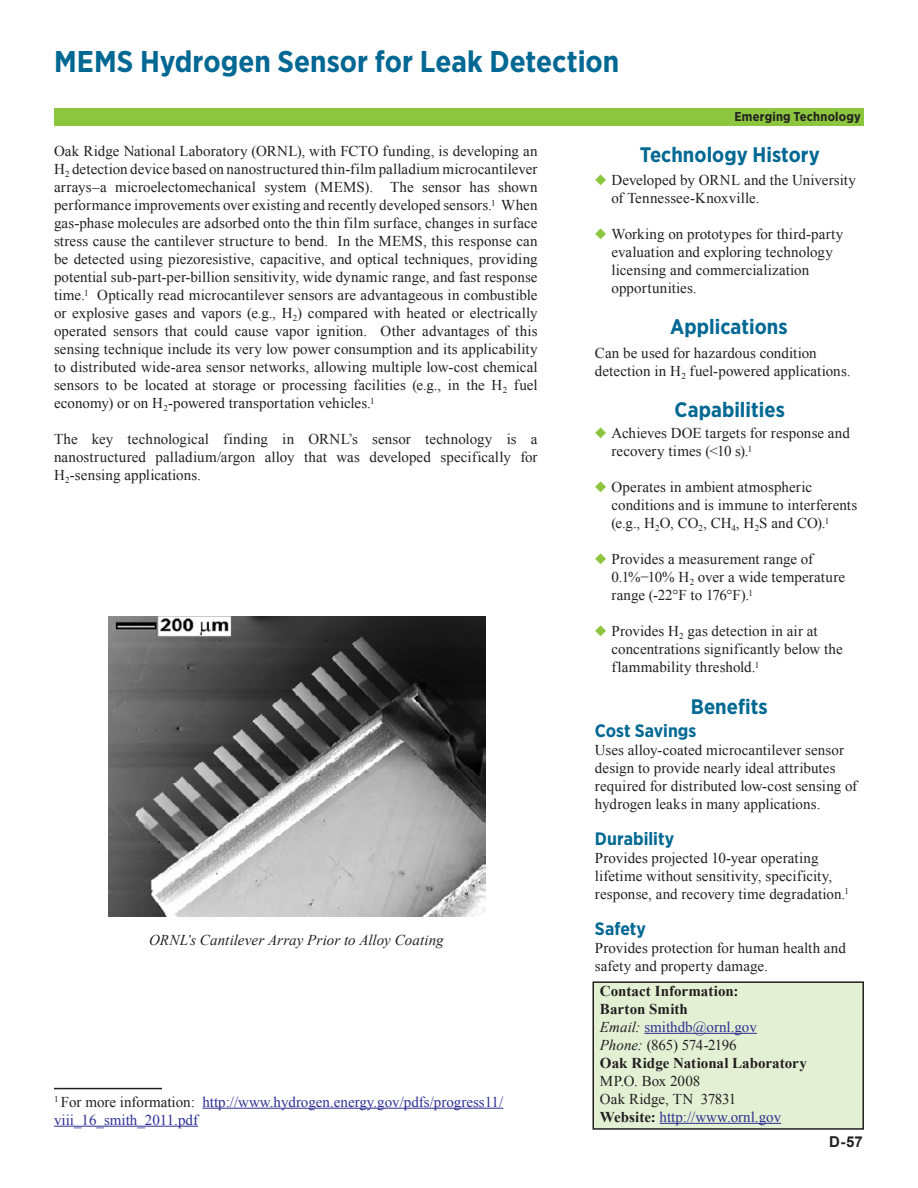
<style>
.page{position:relative;width:918px;height:1188px;background:#fff}
.page>*{position:absolute;margin:0;border:0;box-sizing:border-box;transform-origin:0 0}
.heading_1{font:700 30px "Gotham Narrow";color:#006893}
.t1{font:700 21px "Gotham Narrow";color:#006893}
.t2{font:700 18px "Gotham Narrow";color:#006893}
.t3{font:15px/18px "Times New Roman";letter-spacing:.005em;color:#231f20}
.t4{font:15px/18px "Times New Roman";color:#2e3092}
.t5{font:700 15px "Times New Roman";color:#231f20}
.heading_1-2{font:italic 15px "Times New Roman";letter-spacing:.005em;color:#231f20}
.t6{font:15px "Times New Roman";letter-spacing:-.035em;color:#231f20}
.t7{font:700 15px "Arial";color:#231f20}
.t8{font:700 12.75px "Gotham Narrow";letter-spacing:.015em;color:#231f20}
.s1{color:#231f20}
.s2{color:#8bc63e}
.s3{font-style:italic;color:#231f20}
.s4{font-style:italic}
.s5{font-weight:700;color:#231f20}
</style>
<div class="page">
<div style="left:54px;top:108px;width:810px;height:18px;background:#8bc63e"></div>
<div style="left:593px;top:982px;width:270px;height:147px;background:#e4f0d4"></div>
<div style="left:592px;top:981px;width:272px;height:149px;border:2px solid #231f20"></div>
<hr style="left:644px;top:1033px;width:113px;height:1px;background:#2e3092">
<hr style="left:660px;top:1123px;width:121px;height:1px;background:#2e3092">
<hr style="left:54px;top:1088px;width:108px;height:1px;background:#231f20">
<hr style="left:202px;top:1108px;width:301px;height:1px;background:#2e3092">
<hr style="left:54px;top:1126px;width:144px;height:1px;background:#2e3092">
<img style="left:108px;top:616px;width:377px;height:300px">
<p class="heading_1" style="left:54px;top:42px;width:567px">MEMS Hydrogen Sensor for Leak Detection</p>
<p class="t8" style="left:734px;top:109px;width:128px">Emerging Technology</p>
<p class="t3" style="left:54px;top:142px;width:485px;text-align:justify">Oak Ridge National Laboratory (ORNL), with FCTO funding, is developing an H<sub>2</sub> detection device based on nanostructured thin-film palladium microcantilever arrays–a microelectomechanical system (MEMS). The sensor has shown performance improvements over existing and recently developed sensors.<sup>1</sup> When gas-phase molecules are adsorbed onto the thin film surface, changes in surface stress cause the cantilever structure to bend. In the MEMS, this response can be detected using piezoresistive, capacitive, and optical techniques, providing potential sub-part-per-billion sensitivity, wide dynamic range, and fast response time.<sup>1</sup> Optically read microcantilever sensors are advantageous in combustible or explosive gases and vapors (e.g., H<sub>2</sub>) compared with heated or electrically operated sensors that could cause vapor ignition. Other advantages of this sensing technique include its very low power consumption and its applicability to distributed wide-area sensor networks, allowing multiple low-cost chemical sensors to be located at storage or processing facilities (e.g., in the H<sub>2</sub> fuel economy) or on H<sub>2</sub>-powered transportation vehicles.<sup>1</sup></p>
<p class="t3" style="left:54px;top:430px;width:485px;text-align:justify">The key technological finding in ORNL’s sensor technology is a nanostructured palladium/argon alloy that was developed specifically for H<sub>2</sub>-sensing applications.</p>
<p class="heading_1-2" style="left:149px;top:930px;width:296px">ORNL’s Cantilever Array Prior to Alloy Coating</p>
<p class="t4" style="left:54px;top:1092px;width:451px"><sup>1</sup> <span class="s1">For more information:</span> http://www.hydrogen.energy.gov/pdfs/progress11/ viii_16_smith_2011.pdf</p>
<p class="t1" style="left:640px;top:142px;width:182px">Technology History</p>
<p class="t3" style="left:611px;top:171px;width:246px;text-indent:-16px"><span class="s2">◆</span> Developed by ORNL and the University of Tennessee-Knoxville.</p>
<p class="t3" style="left:611px;top:225px;width:233px;text-indent:-16px"><span class="s2">◆</span> Working on prototypes for third-party evaluation and exploring technology licensing and commercialization opportunities.</p>
<p class="t1" style="left:670px;top:313px;width:119px">Applications</p>
<p class="t3" style="left:595px;top:344px;width:257px">Can be used for hazardous condition detection in H<sub>2</sub> fuel-powered applications.</p>
<p class="t1" style="left:675px;top:396px;width:112px">Capabilities</p>
<p class="t3" style="left:611px;top:424px;width:240px;text-indent:-16px"><span class="s2">◆</span> Achieves DOE targets for response and recovery times (&lt;10 s).<sup>1</sup></p>
<p class="t3" style="left:611px;top:478px;width:247px;text-indent:-16px"><span class="s2">◆</span> Operates in ambient atmospheric conditions and is immune to interferents (e.g., H<sub>2</sub>O, CO<sub>2</sub>, CH<sub>4</sub>, H<sub>2</sub>S and CO).<sup>1</sup></p>
<p class="t3" style="left:611px;top:550px;width:235px;text-indent:-16px"><span class="s2">◆</span> Provides a measurement range of<br>0.1%−10% H<sub>2</sub> over a wide temperature range (-22°F to 176°F).<sup>1</sup></p>
<p class="t3" style="left:611px;top:622px;width:233px;text-indent:-16px"><span class="s2">◆</span> Provides H<sub>2</sub> gas detection in air at concentrations significantly below the flammability threshold.<sup>1</sup></p>
<p class="t1" style="left:691px;top:693px;width:78px">Benefits</p>
<p class="t2" style="left:595px;top:719px;width:103px">Cost Savings</p>
<p class="t3" style="left:595px;top:741px;width:264px">Uses alloy-coated microcantilever sensor design to provide nearly ideal attributes required for distributed low-cost sensing of hydrogen leaks in many applications.</p>
<p class="t2" style="left:595px;top:827px;width:81px">Durability</p>
<p class="t3" style="left:595px;top:849px;width:256px">Provides projected 10-year operating lifetime without sensitivity, specificity, response, and recovery time degradation.<sup>1</sup></p>
<p class="t2" style="left:595px;top:917px;width:53px">Safety</p>
<p class="t3" style="left:595px;top:939px;width:252px">Provides protection for human health and safety and property damage.</p>
<p class="t5" style="left:600px;top:980px;width:140px">Contact Information:</p>
<p class="t5" style="left:600px;top:998px;width:89px">Barton Smith</p>
<p class="t4" style="left:600px;top:1017px;width:158px"><span class="s3">Email:</span> smithdb@ornl.gov</p>
<p class="t6" style="left:600px;top:1035px;width:138px"><span class="s4">Phone:</span> (865) 574-2196</p>
<p class="t5" style="left:600px;top:1052px;width:208px">Oak Ridge National Laboratory</p>
<p class="t3" style="left:600px;top:1071px;width:102px">MP.O. Box 2008</p>
<p class="t3" style="left:600px;top:1089px;width:138px">Oak Ridge, TN 37831</p>
<p class="t4" style="left:600px;top:1107px;width:183px"><span class="s5">Website:</span> http://www.ornl.gov</p>
<p class="t7" style="left:829px;top:1132px;width:35px">D-57</p>
</div>
